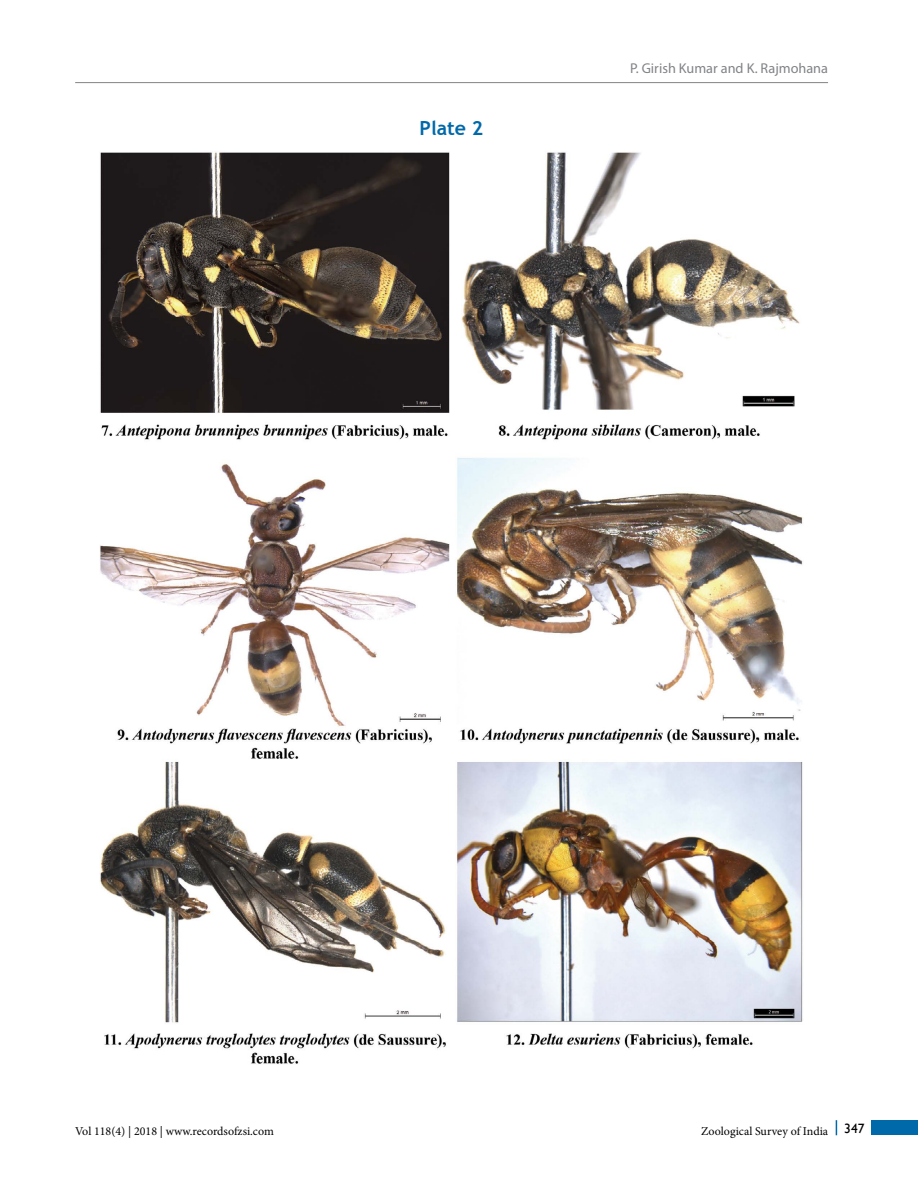
<style>
.page{position:relative;width:918px;height:1188px;background:#fff}
.page>*{position:absolute;margin:0;border:0;box-sizing:border-box;transform-origin:0 0}
.t1{font:700 19.5px "Trebuchet MS";color:#0069aa}
.t2{font:14.25px "Myriad Pro";color:#818387}
.t3{font:12px "Minion Pro";color:#000}
.s1{font-family:"Gill Sans";font-size:13.5px}
</style>
<div class="page">
<div style="left:872px;top:1120px;width:46px;height:15px;background:#0069aa"></div>
<svg style="left:836px;top:1120px;width:1px;height:15px"></svg>
<hr style="left:75px;top:82px;width:753px;height:1px;background:#818387">
<img style="left:100px;top:152px;width:703px;height:912px">
<h1 class="t1" style="left:420px;top:116px;width:65px">Plate 2</h1>
<p class="t2" style="left:630px;top:59px;width:199px">P. Girish Kumar and K. Rajmohana</p>
<p class="t3" style="left:75px;top:1123px;width:200px">Vol 118(4) | 2018 | www.recordsofzsi.com</p>
<p class="t3" style="left:701px;top:1123px;width:165px">Zoological Survey of India <span class="s1">347</span></p>
</div>
